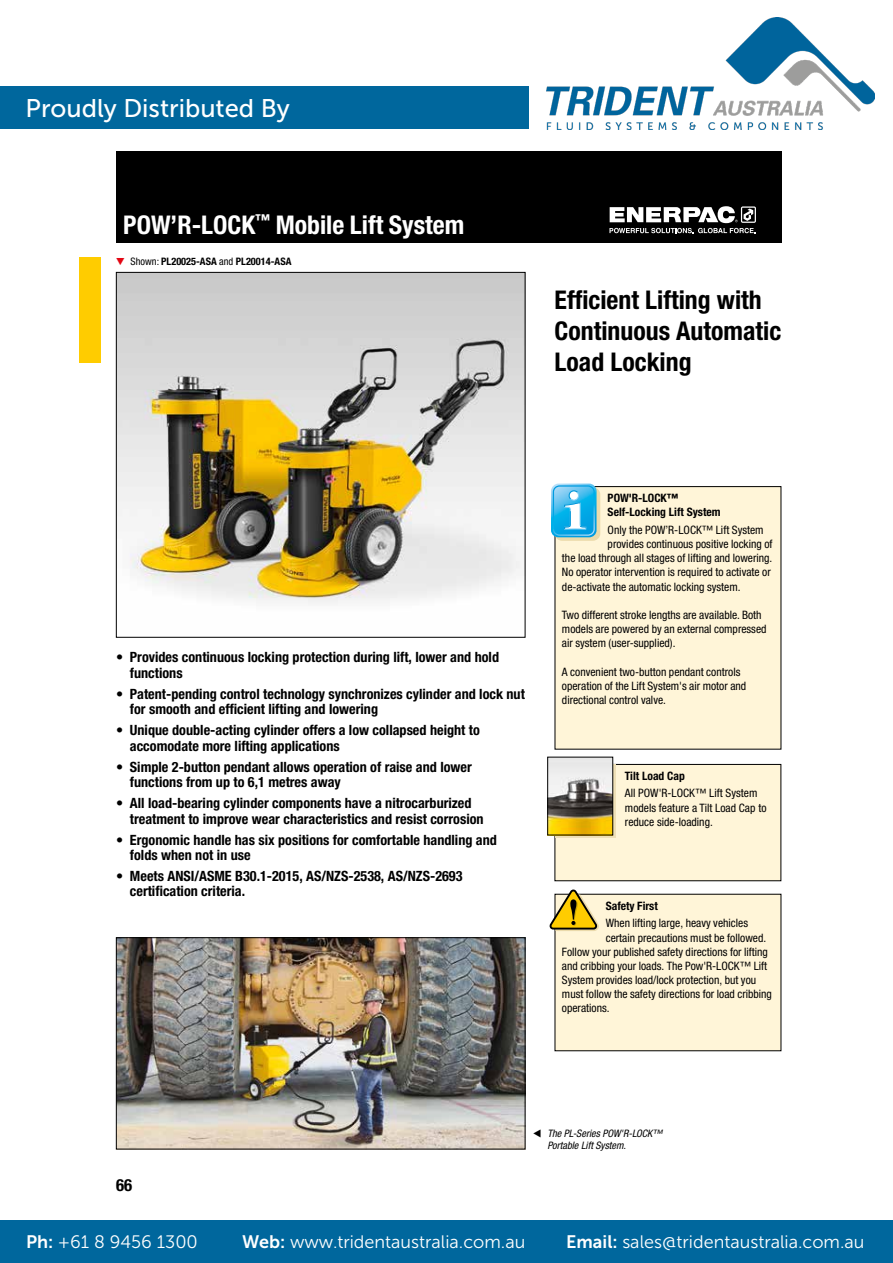
<style>
.page{position:relative;width:893px;height:1263px;background:#fff}
.page>*{position:absolute;margin:0;border:0;box-sizing:border-box;transform-origin:0 0}
.t1{font:700 condensed 25.8px/30.9px "Helvetica Neue LTW1 G";color:#000}
.t2{font:700 condensed 25.8px "Helvetica Neue LTW1 G";color:#fff}
.t3{font:25.5px "Museo Sans 500";color:#fff}
.t4{font:18px "Museo Sans 300";color:#fff}
.t5{font:700 condensed 16.8px "Helvetica Neue LTW1 G";color:#000}
.t6{font:700 condensed 14.25px/15.5px "Helvetica Neue LTW1 G";color:#000}
.t7{font:condensed 11.55px/14.2px "Helvetica Neue LTW1 G";color:#000}
.t8{font:700 condensed 11.55px/14.2px "Helvetica Neue LTW1 G";color:#000}
.t9{font:italic condensed 10.35px/12.3px "Helvetica Neue LTW1 G";color:#000}
.t10{font:700 condensed 10.35px "Helvetica Neue LTW1 G";color:#000}
.s1{color:#e30613}
.s2{font-weight:400}
.s3{font-weight:700}
.s4{font-family:"Museo Sans 700"}
</style>
<div class="page">
<img style="left:547px;top:18px;width:328px;height:111px">
<div style="left:0;top:1220px;width:893px;height:43px;background:#00679d"></div>
<div style="left:0;top:86px;width:528px;height:43px;background:#00679d"></div>
<div style="left:79px;top:257px;width:22px;height:105px;background:#fc0"></div>
<div style="left:116px;top:151px;width:665px;height:92px;background:#000"></div>
<svg style="left:609px;top:206px;width:147px;height:27px"></svg>
<img style="left:118px;top:274px;width:405px;height:330px">
<div style="left:116px;top:272px;width:409px;height:366px;border:1px solid #000"></div>
<div style="left:555px;top:487px;width:226px;height:262px;background:#fff5d8"></div>
<svg style="left:555px;top:487px;width:45px;height:54px"></svg>
<svg style="left:551px;top:484px;width:46px;height:53px"></svg>
<div style="left:555px;top:764px;width:226px;height:117px;background:#fff5d8"></div>
<div style="left:555px;top:764px;width:226px;height:117px;border:1px solid #000"></div>
<svg style="left:555px;top:765px;width:61px;height:73px"></svg>
<img style="left:549px;top:759px;width:62px;height:74px">
<div style="left:547px;top:757px;width:66px;height:78px;border:1px solid #000"></div>
<img style="left:118px;top:939px;width:405px;height:208px">
<div style="left:116px;top:937px;width:409px;height:212px;border:1px solid #000"></div>
<div style="left:555px;top:894px;width:226px;height:157px;background:#fff5d8"></div>
<svg style="left:550px;top:889px;width:49px;height:42px"></svg>
<p class="t3" style="left:26px;top:94px;width:266px">Proudly Distributed By</p>
<p class="t2" style="left:123px;top:209px;width:342px">POW’R-LOCK<sup>™</sup> Mobile Lift System</p>
<p class="t10" style="left:116px;top:255px;width:177px"><span class="s1">▼</span> <span class="s2">Shown:</span> PL20025-ASA <span class="s2">and</span> PL20014-ASA</p>
<p class="t1" style="left:555px;top:284px;width:228px">Efficient Lifting with<br>Continuous Automatic<br>Load Locking</p>
<p class="t6" style="left:130px;top:650px;width:371px;text-indent:-14px">• Provides continuous locking protection during lift, lower and hold functions</p>
<p class="t6" style="left:130px;top:686px;width:396px;text-indent:-14px">• Patent-pending control technology synchronizes cylinder and lock nut for smooth and efficient lifting and lowering</p>
<p class="t6" style="left:130px;top:722px;width:351px;text-indent:-14px">• Unique double-acting cylinder offers a low collapsed height to accomodate more lifting applications</p>
<p class="t6" style="left:130px;top:759px;width:343px;text-indent:-14px">• Simple 2-button pendant allows operation of raise and lower functions from up to 6,1 metres away</p>
<p class="t6" style="left:130px;top:795px;width:355px;text-indent:-14px">• All load-bearing cylinder components have a nitrocarburized treatment to improve wear characteristics and resist corrosion</p>
<p class="t6" style="left:130px;top:832px;width:369px;text-indent:-14px">• Ergonomic handle has six positions for comfortable handling and folds when not in use</p>
<p class="t6" style="left:130px;top:868px;width:334px;text-indent:-14px">• Meets ANSI/ASME B30.1-2015, AS/NZS-2538, AS/NZS-2693 certification criteria.</p>
<p class="t8" style="left:608px;top:491px;width:114px">POW'R-LOCK™<br>Self-Locking Lift System</p>
<p class="t7" style="left:608px;top:523px;width:157px">Only the POW’R-LOCK™ Lift System</p>
<p class="t7" style="left:608px;top:537px;width:166px">provides continuous positive locking of</p>
<p class="t7" style="left:562px;top:551px;width:212px">the load through all stages of lifting and lowering .</p>
<p class="t7" style="left:562px;top:565px;width:210px">No operator intervention is required to activate or</p>
<p class="t7" style="left:562px;top:579px;width:180px">de-activate the automatic locking system .</p>
<p class="t7" style="left:562px;top:608px;width:206px">Two different stroke lengths are available . Both models are powered by an external compressed air system (user-supplied) .</p>
<p class="t7" style="left:562px;top:665px;width:186px">A convenient two-button pendant controls operation of the Lift System's air motor and directional control valve .</p>
<p class="t7" style="left:625px;top:767px;width:134px;line-height:17.9px"><span class="s3">Tilt Load Cap<br></span>All POW'R-LOCK™ Lift System</p>
<p class="t7" style="left:625px;top:800px;width:143px">models feature a Tilt Load Cap to reduce side-loading .</p>
<p class="t7" style="left:606px;top:896px;width:144px;line-height:17.9px"><span class="s3">Safety First<br></span>When lifting large, heavy vehicles</p>
<p class="t7" style="left:562px;top:930px;width:212px;text-indent:44px">certain precautions must be followed .<br>Follow your published safety directions for lifting and cribbing your loads . The Pow'R-LOCK™ Lift System provides load/lock protection, but you must follow the safety directions for load cribbing operations .</p>
<p class="t5" style="left:116px;top:1174px;width:18px">66</p>
<p class="t9" style="left:547px;top:1127px;width:117px;text-indent:-15px">◀ The PL-Series POW'R-LOCK™<br>Portable Lift System.</p>
<p class="t4" style="left:26px;top:1232px;width:173px"><span class="s4">Ph:</span> +61 8 9456 1300</p>
<p class="t4" style="left:242px;top:1232px;width:285px"><span class="s4">Web:</span> www.tridentaustralia.com.au</p>
<p class="t4" style="left:566px;top:1232px;width:300px"><span class="s4">Email:</span> sales@tridentaustralia.com.au</p>
</div>
